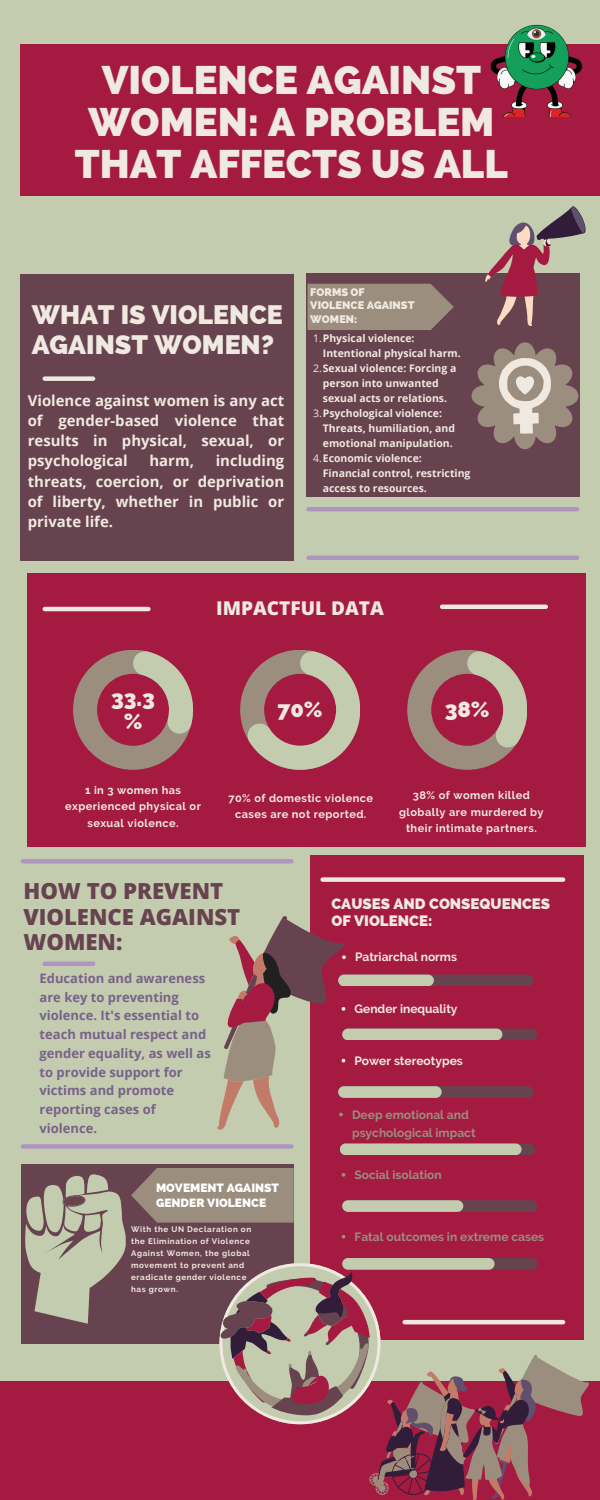
<style>
.page{position:relative;width:600px;height:1500px;background:#c3ccaf}
.page>*{position:absolute;margin:0;border:0;box-sizing:border-box;transform-origin:0 0}
.t1{font:800 40px/42px "Raleway";color:#f0e9e0;text-align:center}
.t2{font:800 26.7px/30.7px "Raleway";color:#f0e9e0}
.t3{font:800 22.1px/25.5px "Open Sans";color:#67434f}
.t4{font:800 22px/22.5px "Raleway";color:#f0e9e0;text-align:center}
.t5{font:800 19px "Open Sans";color:#f0e9e0}
.t6{font:800 15.1px/17.2px "Raleway";color:#f0e9e0}
.t7{font:700 14.9px/20.2px "Open Sans";color:#f0e9e0;text-align:justify}
.t8{font:700 13px/18.8px "Open Sans";color:#79618b}
.t9{font:700 12px/18px "Raleway";color:#9b8e7e}
.t10{font:700 12px "Raleway";color:#f0e9e0}
.t11{font:800 12px/15px "Raleway";color:#fff}
.t12{font:700 11px/16.5px "Raleway";letter-spacing:.04em;color:#f0e9e0;text-align:center}
.t13{font:800 11px/13.5px "Raleway";color:#f0e9e0}
.t14{font:700 10.5px/15px "Open Sans";color:#f0e9e0}
.t15{font:700 8px/12px "Raleway";letter-spacing:.075em;color:#f0e9e0}
.s1{font-weight:400}
</style>
<div class="page">
<div style="left:21px;top:1164px;width:272px;height:180px;background:#67434f"></div>
<div style="left:21px;top:274px;width:273px;height:286px;background:#67434f"></div>
<div style="left:21px;top:45px;width:579px;height:151px;background:#a51a41"></div>
<div style="left:306px;top:274px;width:273px;height:223px;background:#67434f"></div>
<div style="left:27px;top:574px;width:559px;height:273px;background:#a51a41"></div>
<div style="left:310px;top:856px;width:273px;height:484px;background:#a51a41"></div>
<div style="left:0;top:1382px;width:600px;height:118px;background:#a51a41"></div>
<svg style="left:73px;top:650px;width:120px;height:120px"></svg>
<svg style="left:240px;top:650px;width:120px;height:120px"></svg>
<svg style="left:407px;top:650px;width:120px;height:120px"></svg>
<div style="left:45px;top:376px;width:48px;height:5px;background:#f0e9e0"></div>
<hr style="left:45px;top:962px;width:48px;height:4px;background:#ad95bf">
<hr style="left:309px;top:507px;width:268px;height:4px;background:#ad95bf">
<div style="left:23px;top:859px;width:268px;height:5px;background:#ad95bf"></div>
<div style="left:323px;top:877px;width:240px;height:5px;background:#f0e9e0"></div>
<hr style="left:309px;top:556px;width:268px;height:4px;background:#ad95bf">
<div style="left:23px;top:1144px;width:268px;height:5px;background:#ad95bf"></div>
<svg style="left:471px;top:342px;width:108px;height:108px"></svg>
<svg style="left:308px;top:284px;width:146px;height:46px;background:#96877a"></svg>
<svg style="left:485px;top:206px;width:100px;height:120px"></svg>
<div style="left:338px;top:1086px;width:196px;height:12px;background:#67434f;border-radius:6px"></div>
<div style="left:338px;top:1086px;width:104px;height:12px;background:#c3ccaf;border-radius:6px"></div>
<div style="left:340px;top:1143px;width:195px;height:12px;background:#67434f;border-radius:6px"></div>
<div style="left:340px;top:1143px;width:182px;height:12px;background:#c3ccaf;border-radius:6px"></div>
<hr style="left:45px;top:607px;width:103px;height:4px;background:#f0e9e0">
<hr style="left:442px;top:605px;width:104px;height:4px;background:#f0e9e0">
<img style="left:482px;top:24px;width:104px;height:92px">
<svg style="left:12px;top:1168px;width:582px;height:332px"></svg>
<div style="left:342px;top:1029px;width:196px;height:11px;background:#67434f;border-radius:6px"></div>
<div style="left:342px;top:1029px;width:160px;height:11px;background:#c3ccaf;border-radius:6px"></div>
<div style="left:338px;top:975px;width:196px;height:11px;background:#67434f;border-radius:6px"></div>
<div style="left:338px;top:975px;width:96px;height:11px;background:#c3ccaf;border-radius:6px"></div>
<svg style="left:217px;top:916px;width:129px;height:214px"></svg>
<p class="t1" style="left:75px;top:59px;width:435px">VIOLENCE AGAINST<br>WOMEN: A PROBLEM<br>THAT AFFECTS US ALL</p>
<p class="t2" style="left:32px;top:299px;width:253px">WHAT IS VIOLENCE<br>AGAINST WOMEN?</p>
<p class="t7" style="left:28px;top:390px;width:258px">Violence against women is any act of gender-based violence that results in physical, sexual, or psychological</p>
<p class="t7" style="left:28px;top:450px;width:258px;text-indent:188px">including threats, coercion, or deprivation of liberty, whether in public or private life.</p>
<p class="t7" style="left:149px;top:450px;width:46px">harm,</p>
<h4 class="t13" style="left:310px;top:285px;width:106px">FORMS OF<br>VIOLENCE AGAINST<br>WOMEN:</h4>
<p class="t14" style="left:323px;top:331px;width:139px;text-indent:-10px"><span class="s1">1.</span>Physical violence:<br>Intentional physical harm.</p>
<p class="t14" style="left:323px;top:361px;width:135px;text-indent:-10px"><span class="s1">2.</span>Sexual violence: Forcing a person into unwanted sexual acts or relations.</p>
<p class="t14" style="left:323px;top:406px;width:134px;text-indent:-10px"><span class="s1">3.</span>Psychological violence:<br>Threats, humiliation, and emotional manipulation.</p>
<p class="t14" style="left:323px;top:451px;width:149px;text-indent:-10px"><span class="s1">4.</span>Economic violence:<br>Financial control, restricting access to resources.</p>
<p class="t4" style="left:111px;top:687px;width:45px">33.3 %</p>
<h6 class="t5" style="left:216px;top:595px;width:169px">IMPACTFUL DATA</h6>
<h5 class="t4" style="left:277px;top:698px;width:47px">70%</h5>
<p class="t4" style="left:445px;top:698px;width:46px">38%</p>
<p class="t12" style="left:65px;top:782px;width:137px">1 in 3 women has experienced physical or sexual violence.</p>
<p class="t12" style="left:228px;top:790px;width:146px">70% of domestic violence cases are not reported.</p>
<p class="t12" style="left:399px;top:787px;width:146px">38% of women killed globally are murdered by their intimate partners.</p>
<h1 class="t3" style="left:23px;top:878px;width:218px">HOW TO PREVENT<br>VIOLENCE AGAINST<br>WOMEN:</h1>
<p class="t8" style="left:40px;top:968px;width:173px">Education and awareness are key to preventing violence. It's essential to teach mutual respect and gender equality, as well as to provide support for victims and promote reporting cases of violence.</p>
<h3 class="t11" style="left:156px;top:1180px;width:125px">MOVEMENT AGAINST<br>GENDER VIOLENCE</h3>
<p class="t15" style="left:131px;top:1223px;width:122px">With the UN Declaration on the Elimination of Violence<br>Against Women, the global movement to prevent and eradicate gender violence has grown.</p>
<h3 class="t6" style="left:331px;top:895px;width:220px">CAUSES AND CONSEQUENCES<br>OF VIOLENCE:</h3>
<p class="t10" style="left:355px;top:950px;width:104px">Patriarchal norms</p>
<h3 class="t10" style="left:354px;top:1002px;width:105px">Gender inequality</h3>
<h3 class="t10" style="left:354px;top:1053px;width:110px">Power stereotypes</h3>
<p class="t9" style="left:352px;top:1105px;width:125px">Deep emotional and psychological impact</p>
<p class="t9" style="left:354px;top:1166px;width:89px">Social isolation</p>
<p class="t9" style="left:354px;top:1228px;width:191px">Fatal outcomes in extreme cases</p>
</div>
